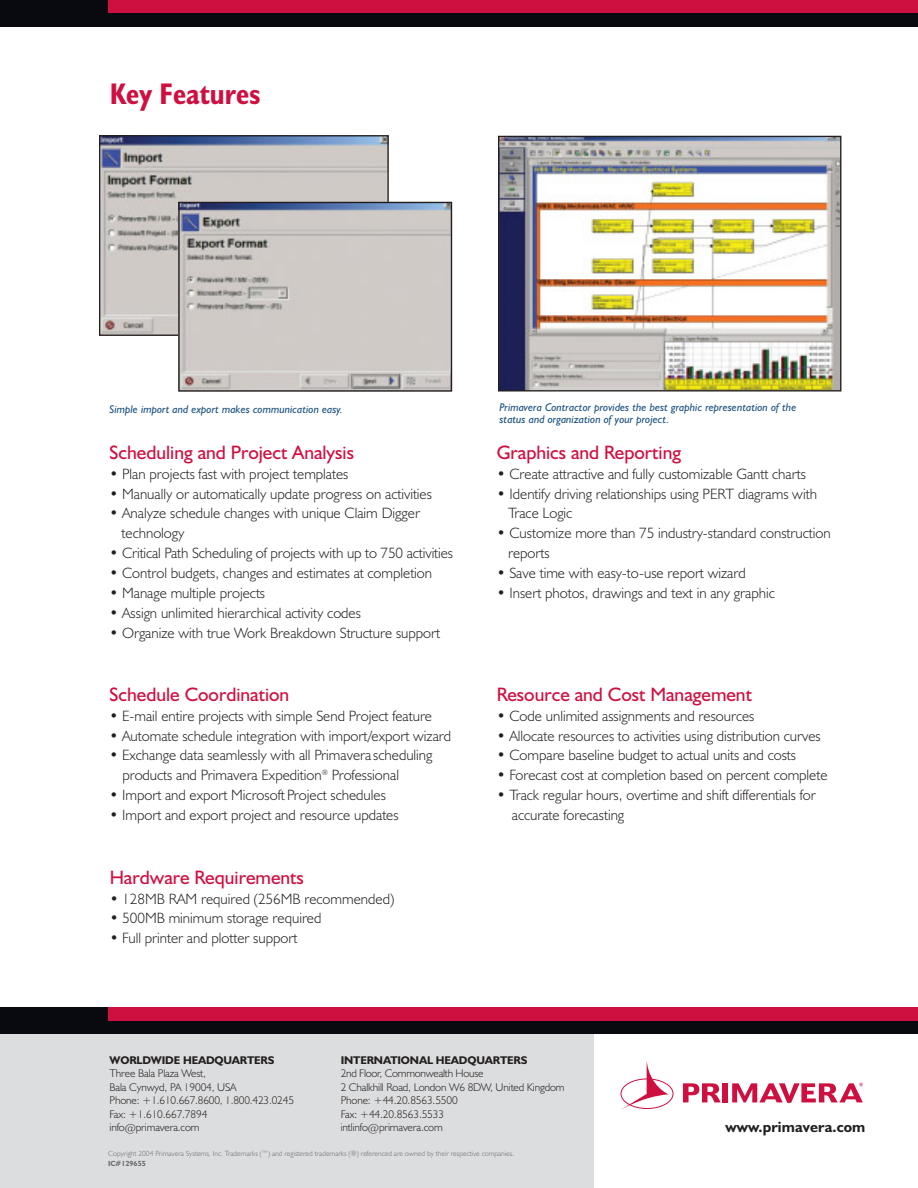
<style>
.page{position:relative;width:918px;height:1188px;background:#fff}
.page>*{position:absolute;margin:0;border:0;box-sizing:border-box;transform-origin:0 0}
.t1{font:700 condensed 30px "Humanist 521 BT";color:#ce1041}
.t2{font:19.5px "Humanist 521 BT";color:#ce1041}
.t3{font:300 15px/19.8px "Humanist 521 BT";color:#231f20}
.t4{font:700 15px "Humanist 521 BT";letter-spacing:.005em;color:#231f20}
.t5{font:300 11.25px/13.5px "Humanist 521 BT";letter-spacing:-.01em;color:#231f20}
.t6{font:italic 11.25px/12px "Humanist 521 BT";color:#1f5381}
.t7{font:700 11.25px "Humanist 521 BT";letter-spacing:-.01em;color:#231f20}
.t8{font:300 7.5px "Humanist 521 BT";color:#6c6e70}
.t9{font:700 7.5px "Humanist 521 BT";color:#6c6e70}
</style>
<div class="page">
<div style="left:0;top:1013px;width:594px;height:175px;background:#dcddde"></div>
<svg style="left:683px;top:1083px;width:38px;height:19px"></svg>
<div style="left:723px;top:1083px;width:5px;height:19px;background:#ce1041"></div>
<div style="left:621px;top:1079px;width:52px;height:30px;border:1px solid #ce1041;border-radius:50%"></div>
<svg style="left:620px;top:1061px;width:49px;height:49px"></svg>
<svg style="left:732px;top:1083px;width:131px;height:20px"></svg>
<div style="left:0;top:0;width:918px;height:14px;background:#ce1041"></div>
<div style="left:0;top:0;width:108px;height:14px;background:#080a0f"></div>
<div style="left:0;top:14px;width:918px;height:13px;background:#080a0f"></div>
<div style="left:0;top:1021px;width:918px;height:13px;background:#080a0f"></div>
<div style="left:0;top:1007px;width:918px;height:14px;background:#ce1041"></div>
<div style="left:0;top:1007px;width:108px;height:26px;background:#080a0f"></div>
<img style="left:500px;top:138px;width:339px;height:252px">
<div style="left:498px;top:136px;width:343px;height:256px;border:1px solid #231f20"></div>
<img style="left:101px;top:137px;width:286px;height:197px">
<div style="left:99px;top:135px;width:290px;height:201px;border:1px solid #231f20"></div>
<img style="left:180px;top:204px;width:270px;height:186px">
<div style="left:178px;top:202px;width:274px;height:190px;border:1px solid #231f20"></div>
<h1 class="t1" style="left:110px;top:83px;width:153px">Key Features</h1>
<p class="t6" style="left:110px;top:404px;width:235px">Simple import and export makes communication easy.</p>
<p class="t6" style="left:500px;top:402px;width:298px">Primavera Contractor provides the best graphic representation of the status and organization of your project.</p>
<h2 class="t2" style="left:110px;top:445px;width:246px">Scheduling and Project Analysis</h2>
<p class="t3" style="left:110px;top:465px;width:240px">• Plan projects fast with project templates</p>
<p class="t3" style="left:110px;top:485px;width:324px">• Manually or automatically update progress on activities</p>
<p class="t3" style="left:122px;top:505px;width:300px;text-indent:-12px">• Analyze schedule changes with unique Claim Digger technology</p>
<p class="t3" style="left:110px;top:545px;width:345px">• Critical Path Scheduling of projects with up to 750 activities</p>
<p class="t3" style="left:110px;top:565px;width:324px">• Control budgets, changes and estimates at completion</p>
<p class="t3" style="left:110px;top:584px;width:157px">• Manage multiple projects</p>
<p class="t3" style="left:110px;top:604px;width:253px">• Assign unlimited hierarchical activity codes</p>
<p class="t3" style="left:110px;top:624px;width:332px">• Organize with true Work Breakdown Structure support</p>
<h2 class="t2" style="left:497px;top:445px;width:186px">Graphics and Reporting</h2>
<p class="t3" style="left:497px;top:465px;width:311px">• Create attractive and fully customizable Gantt charts</p>
<p class="t3" style="left:508px;top:485px;width:310px;text-indent:-11px">• Identify driving relationships using PERT diagrams with<br>Trace Logic</p>
<p class="t3" style="left:508px;top:525px;width:324px;text-indent:-11px">• Customize more than 75 industry-standard construction reports</p>
<p class="t3" style="left:497px;top:565px;width:251px">• Save time with easy-to-use report wizard</p>
<p class="t3" style="left:497px;top:584px;width:279px">• Insert photos, drawings and text in any graphic</p>
<h2 class="t2" style="left:110px;top:687px;width:181px">Schedule Coordination</h2>
<p class="t3" style="left:110px;top:707px;width:324px">• E-mail entire projects with simple Send Project feature</p>
<p class="t3" style="left:110px;top:727px;width:343px">• Automate schedule integration with import/export wizard</p>
<p class="t3" style="left:122px;top:747px;width:312px;text-indent:-13px">• Exchange data seamlessly with all Primavera scheduling products and Primavera Expedition<sup>®</sup> Professional</p>
<p class="t3" style="left:110px;top:787px;width:278px">• Import and export Microsoft Project schedules</p>
<p class="t3" style="left:110px;top:807px;width:291px">• Import and export project and resource updates</p>
<h2 class="t2" style="left:110px;top:870px;width:196px">Hardware Requirements</h2>
<p class="t3" style="left:110px;top:890px;width:286px">• 128MB RAM required (256MB recommended)</p>
<p class="t3" style="left:110px;top:910px;width:213px">• 500MB minimum storage required</p>
<p class="t3" style="left:110px;top:930px;width:189px">• Full printer and plotter support</p>
<h2 class="t2" style="left:497px;top:687px;width:257px">Resource and Cost Management</h2>
<p class="t3" style="left:497px;top:707px;width:259px">• Code unlimited assignments and resources</p>
<p class="t3" style="left:497px;top:727px;width:325px">• Allocate resources to activities using distribution curves</p>
<p class="t3" style="left:497px;top:747px;width:301px">• Compare baseline budget to actual units and costs</p>
<p class="t3" style="left:497px;top:767px;width:332px">• Forecast cost at completion based on percent complete</p>
<p class="t3" style="left:512px;top:787px;width:305px;text-indent:-15px">• Track regular hours, overtime and shift differentials for accurate forecasting</p>
<p class="t7" style="left:341px;top:1056px;width:188px">INTERNATIONAL HEADQUARTERS</p>
<p class="t5" style="left:341px;top:1068px;width:226px">2nd Floor, Commonwealth House<br>2 Chalkhill Road, London W6 8DW, United Kingdom<br>Phone: +44.20.8563.5500<br>Fax: +44.20.8563.5533<br>intlinfo@primavera.com</p>
<p class="t8" style="left:108px;top:1150px;width:408px">Copyright 2004 Primavera Systems, Inc. Trademarks (™) and registered trademarks (®) referenced are owned by their respective companies.</p>
<p class="t9" style="left:108px;top:1161px;width:39px">IC#129655</p>
<p class="t7" style="left:110px;top:1056px;width:167px">WORLDWIDE HEADQUARTERS</p>
<p class="t5" style="left:110px;top:1068px;width:186px">Three Bala Plaza West,<br>Bala Cynwyd, PA 19004, USA<br>Phone: +1.610.667.8600, 1.800.423.0245<br>Fax: +1.610.667.7894 info@primavera.com</p>
<p class="t4" style="left:725px;top:1121px;width:142px">www.primavera.com</p>
</div>
